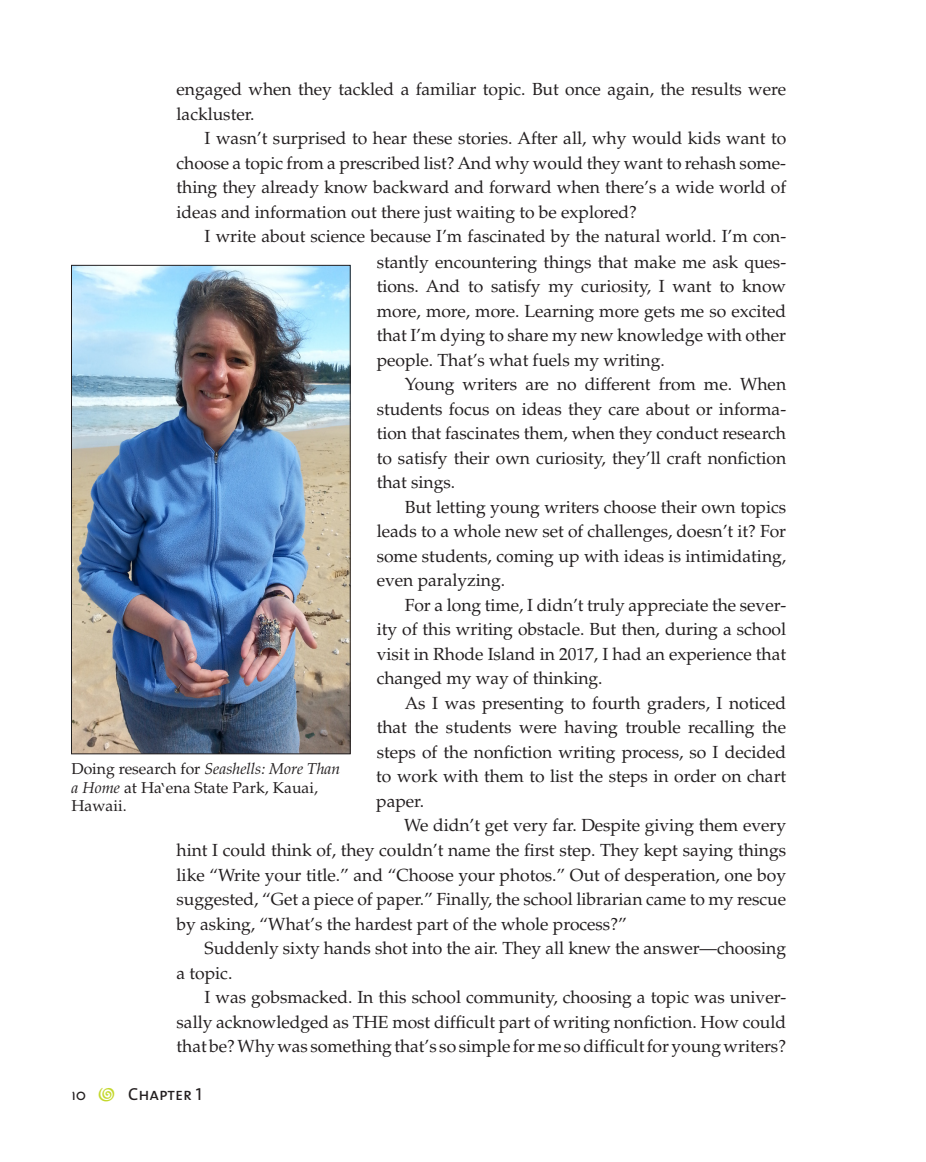
<style>
.page{position:relative;width:926px;height:1162px;background:#fff}
.page>*{position:absolute;margin:0;border:0;box-sizing:border-box;transform-origin:0 0}
.t1{font:17.5px/24.5px "Palatino";letter-spacing:-.005em;color:#231f20;text-align:justify}
.t2{font:17.5px "The Mix Caps";letter-spacing:-.005em;color:#231f20}
.t3{font:15.75px/18.4px "Palatino";color:#231f20}
.s1{font-style:italic}
.s2{font-family:"Ottomat"}
.s3{font-family:"Bits Pics BT";color:#c4d82d}
</style>
<div class="page">
<img style="left:73px;top:267px;width:275px;height:485px">
<div style="left:71px;top:265px;width:279px;height:489px;border:1px solid #231f20"></div>
<p class="t1" style="left:176px;top:77px;width:610px">engaged when they tackled a familiar topic. But once again, the results were lackluster.</p>
<p class="t1" style="left:176px;top:126px;width:611px;text-indent:28px">I wasn’t surprised to hear these stories. After all, why would kids want to choose a topic from a prescribed list? And why would they want to rehash some&shy;thing they already know backward and forward when there’s a wide world of ideas and information out there just waiting to be explored?</p>
<p class="t1" style="left:204px;top:224px;width:583px">I write about science because I’m fascinated by the natural world. I’m con-</p>
<p class="t1" style="left:376px;top:250px;width:411px">stantly encountering things that make me ask ques&shy;tions. And to satisfy my curiosity, I want to know more, more, more. Learning more gets me so excited that I’m dying to share my new knowledge with other people. That’s what fuels my writing.</p>
<p class="t1" style="left:376px;top:372px;width:411px;text-indent:28px">Young writers are no different from me. When students focus on ideas they care about or informa&shy;tion that fascinates them, when they conduct research to satisfy their own curiosity, they’ll craft nonfiction that sings.</p>
<p class="t1" style="left:376px;top:495px;width:411px;text-indent:28px">But letting young writers choose their own topics leads to a whole new set of challenges, doesn’t it? For some students, coming up with ideas is intimidating, even paralyzing.</p>
<p class="t1" style="left:376px;top:593px;width:411px;text-indent:28px">For a long time, I didn’t truly appreciate the sever&shy;ity of this writing obstacle. But then, during a school visit in Rhode Island in 2017, I had an experience that changed my way of thinking.</p>
<p class="t1" style="left:376px;top:691px;width:411px;text-indent:28px">As I was presenting to fourth graders, I noticed that the students were having trouble recalling the steps of the nonfiction writing process, so I decided to work with them to list the steps in order on chart paper.</p>
<p class="t1" style="left:176px;top:813px;width:611px;text-indent:228px">We didn’t get very far. Despite giving them every hint I could think of, they couldn’t name the first step. They kept saying things like “Write your title.” and “Choose your photos.” Out of desperation, one boy suggested, “Get a piece of paper.” Finally, the school librarian came to my rescue by asking, “What’s the hardest part of the whole process?”</p>
<p class="t1" style="left:176px;top:936px;width:611px;text-indent:28px">Suddenly sixty hands shot into the air. They all knew the answer—choosing a topic.</p>
<p class="t1" style="left:176px;top:985px;width:611px;text-indent:28px">I was gobsmacked. In this school community, choosing a topic was univer&shy;sally acknowledged as THE most difficult part of writing nonfiction. How could that be? Why was something that’s so simple for me so difficult for young writers?</p>
<p class="t3" style="left:71px;top:760px;width:270px">Doing research for <span class="s1">Seashells: More Than a Home</span> at Ha ena State Park, Kauai,<br>Hawaii.</p>
<p class="t2" style="left:71px;top:1079px;width:132px"><span class="s2">10</span> <span class="s3">D</span> Chapter 1</p>
</div>
